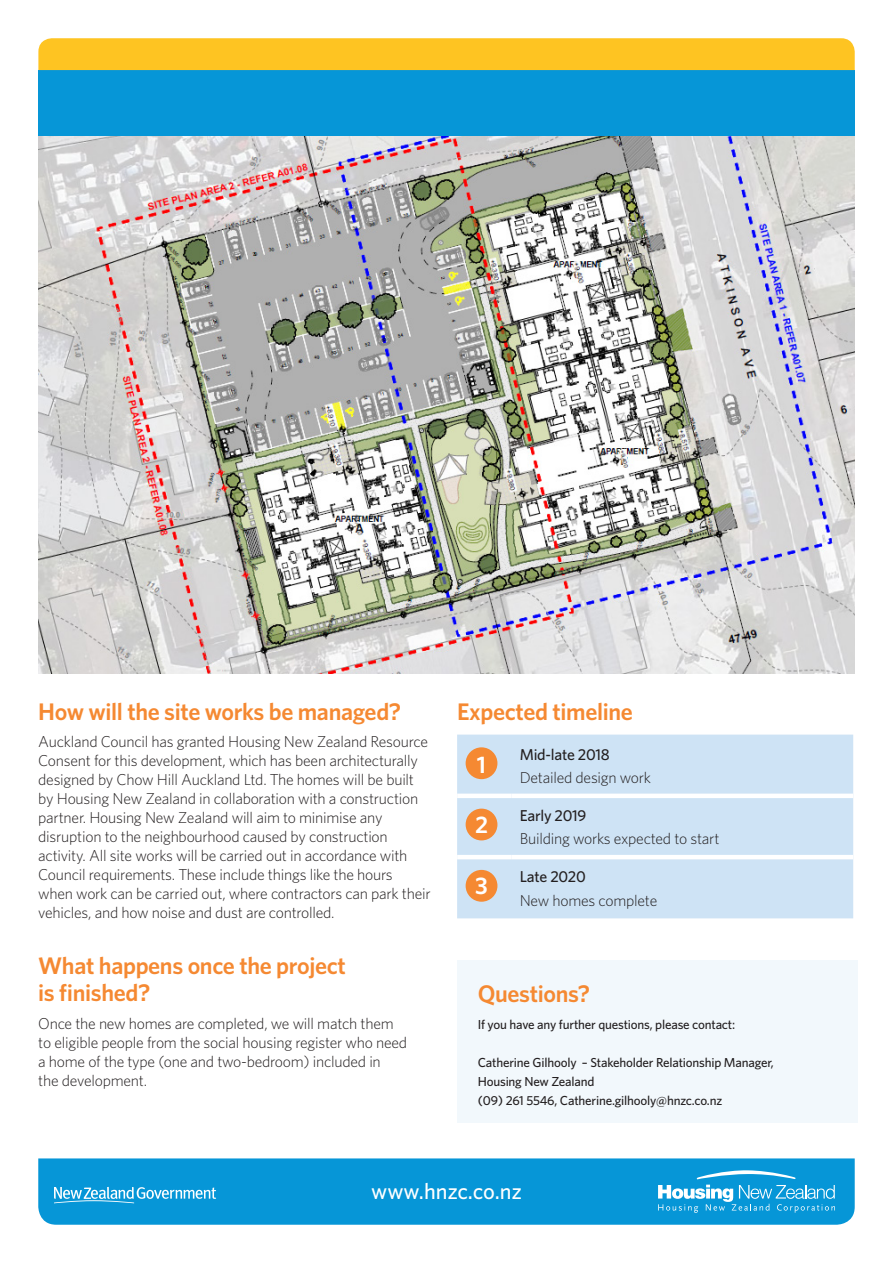
<style>
.page{position:relative;width:893px;height:1263px;background:#fff}
.page>*{position:absolute;margin:0;border:0;box-sizing:border-box;transform-origin:0 0}
.Subhead{font:600 24px/27px "Whitney";letter-spacing:-.015em;color:#f58932}
.t1{font:600 24px "Whitney";color:#fff}
.t2{font:500 22.35px "Whitney";color:#fff}
.Body_text{font:300 15.75px/18.9px "Whitney";letter-spacing:-.015em;color:#231f20}
.Subhead_2{font:500 15.75px "Whitney";letter-spacing:-.015em;color:#231f20}
.Body_text-2{font:500 13.05px/18.9px "Whitney";letter-spacing:-.015em;color:#231f20}
</style>
<div class="page">
<img style="left:38px;top:135px;width:817px;height:538px">
<div style="left:38px;top:1158px;width:817px;height:67px;background:#0696d7"></div>
<svg style="left:54px;top:1187px;width:162px;height:16px;background:#4cb3e2"></svg>
<svg style="left:658px;top:1170px;width:177px;height:43px;background:#36aade"></svg>
<div style="left:457px;top:960px;width:401px;height:162px;background:#f2f8fc"></div>
<div style="left:457px;top:734px;width:396px;height:184px;background:#cee3f5"></div>
<hr style="left:457px;top:794px;width:54px;height:4px;background:#fff">
<hr style="left:511px;top:794px;width:342px;height:4px;background:#fff">
<hr style="left:457px;top:855px;width:54px;height:4px;background:#fff">
<hr style="left:511px;top:855px;width:342px;height:4px;background:#fff">
<div style="left:466px;top:747px;width:31px;height:32px;background:#f58932;border-radius:50%"></div>
<div style="left:466px;top:809px;width:31px;height:31px;background:#f58932;border-radius:50%"></div>
<div style="left:466px;top:870px;width:31px;height:32px;background:#f58932;border-radius:50%"></div>
<div style="left:38px;top:70px;width:817px;height:65px;background:#0696d7"></div>
<div style="left:38px;top:38px;width:817px;height:32px;background:#fec422"></div>
<p class="Subhead" style="left:38px;top:698px;width:364px">How will the site works be managed?</p>
<p class="Body_text" style="left:38px;top:732px;width:394px">Auckland Council has granted Housing New Zealand Resource Consent for this development, which has been architecturally designed by Chow Hill Auckland Ltd. The homes will be built by Housing New Zealand in collaboration with a construction partner. Housing New Zealand will aim to minimise any disruption to the neighbourhood caused by construction activity. All site works will be carried out in accordance with Council requirements. These include things like the hours when work can be carried out, where contractors can park their vehicles, and how noise and dust are controlled.</p>
<p class="Subhead" style="left:38px;top:952px;width:309px">What happens once the project is finished?</p>
<p class="Body_text" style="left:38px;top:1013px;width:370px">Once the new homes are completed, we will match them to eligible people from the social housing register who need a home of the type (one and two-bedroom) included in<br>the development.</p>
<p class="Subhead" style="left:457px;top:698px;width:177px">Expected timeline</p>
<p class="t1" style="left:477px;top:749px;width:11px">1</p>
<p class="Subhead_2" style="left:520px;top:744px;width:92px">Mid-late 2018</p>
<p class="Body_text" style="left:520px;top:768px;width:133px">Detailed design work</p>
<p class="t1" style="left:475px;top:809px;width:15px">2</p>
<p class="Subhead_2" style="left:520px;top:805px;width:68px">Early 2019</p>
<p class="Body_text" style="left:520px;top:829px;width:201px">Building works expected to start</p>
<p class="t1" style="left:475px;top:870px;width:14px">3</p>
<p class="Subhead_2" style="left:520px;top:866px;width:68px">Late 2020</p>
<p class="Body_text" style="left:520px;top:890px;width:139px">New homes complete</p>
<p class="Subhead" style="left:478px;top:979px;width:114px">Questions?</p>
<p class="Body_text-2" style="left:478px;top:1015px;width:259px">If you have any further questions, please contact:</p>
<p class="Body_text-2" style="left:478px;top:1053px;width:298px">Catherine Gilhooly – Stakeholder Relationship Manager,<br>Housing New Zealand</p>
<p class="Body_text-2" style="left:478px;top:1091px;width:246px">(09) 261 5546, Catherine.gilhooly@hnzc.co.nz</p>
<h2 class="t2" style="left:371px;top:1176px;width:152px">www.hnzc.co.nz</h2>
</div>
